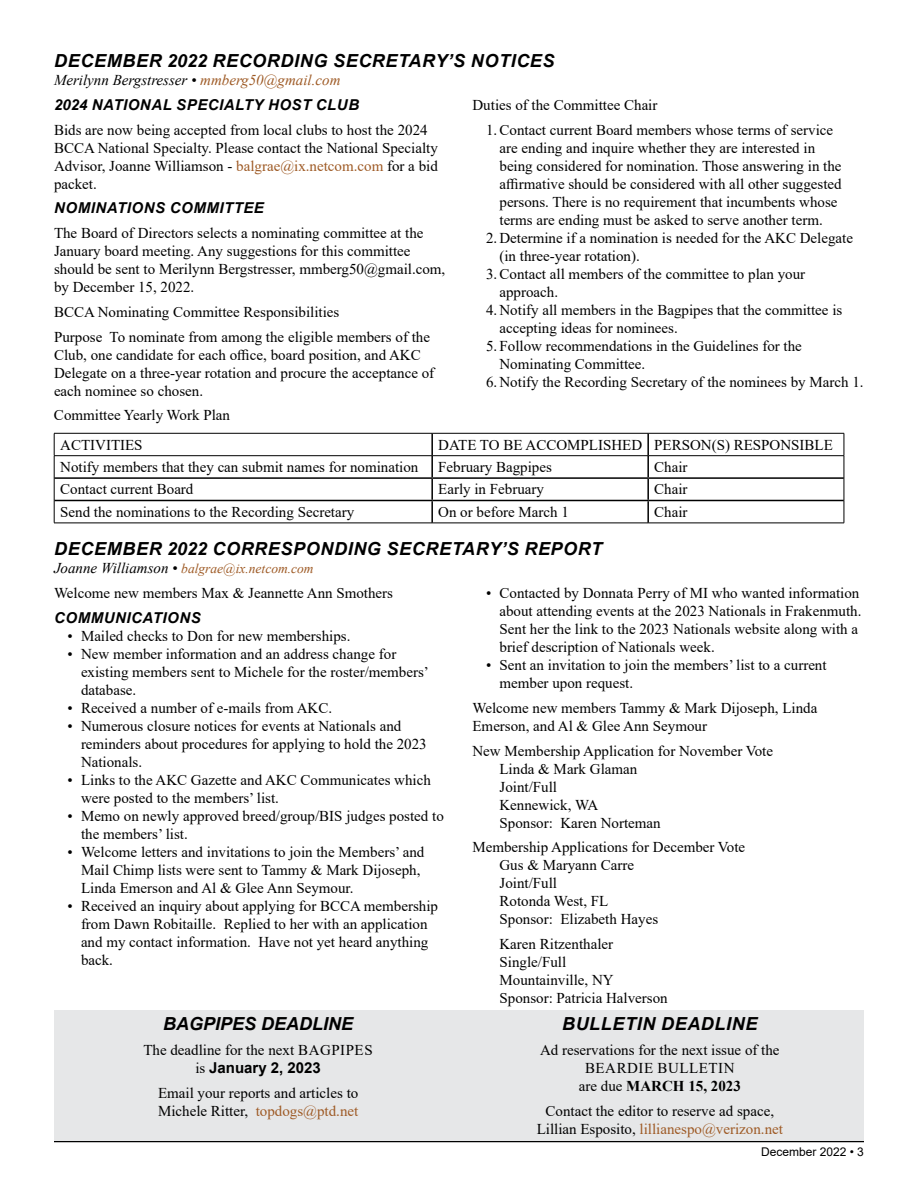
<style>
.page{position:relative;width:918px;height:1188px;background:#fff}
.page>*{position:absolute;margin:0;border:0;box-sizing:border-box;transform-origin:0 0}
.t1{font:italic 700 18px "Arial";letter-spacing:.035em;color:#000}
.t2{font:italic 700 18px "Arial";color:#000}
.t3{font:15px/18px "Times New Roman";color:#000}
.t4{font:italic 700 15px "Arial";letter-spacing:.035em;color:#000}
.t5{font:italic 15px "Times New Roman";color:#000}
.t6{font:700 15px "Arial";color:#000}
.t7{font:italic 13.5px "Times New Roman";color:#9e5a25}
.t8{font:12px "Arial";color:#000}
.s1{color:#9e5a25}
.s2{font-size:15px;color:#000}
.s3{font-family:"Times New Roman";font-weight:400}
.s4{font-weight:700}
</style>
<div class="page">
<hr style="left:54px;top:1141px;width:810px;height:1px;background:#000">
<hr style="left:54px;top:523px;width:378px;height:1px;background:#000">
<hr style="left:432px;top:523px;width:216px;height:1px;background:#000">
<hr style="left:648px;top:523px;width:196px;height:1px;background:#000">
<svg style="left:54px;top:433px;width:791px;height:90px"></svg>
<hr style="left:54px;top:455px;width:378px;height:1px;background:#000">
<hr style="left:432px;top:455px;width:216px;height:1px;background:#000">
<hr style="left:648px;top:455px;width:196px;height:1px;background:#000">
<div style="left:54px;top:1010px;width:810px;height:131px;background:#e6e7e8"></div>
<p class="t1" style="left:54px;top:49px;width:83px">DECEMBER</p>
<p class="t1" style="left:167px;top:49px;width:219px">2022 RECORDING SECRETAR</p>
<p class="t1" style="left:436px;top:49px;width:121px">Y’S NOTICES</p>
<p class="t5" style="left:54px;top:70px;width:288px">Merilynn Bergstresser • <span class="s1">mmberg50@gmail.com</span></p>
<p class="t4" style="left:54px;top:95px;width:60px">2024 NATIONA</p>
<p class="t4" style="left:163px;top:95px;width:129px">L SPECIA LTY HOST</p>
<p class="t4" style="left:316px;top:95px;width:44px">CLUB</p>
<p class="t3" style="left:54px;top:120px;width:385px">Bids are now being accepted from local clubs to host the 2024<br>BCCA National Specialty. Please contact the National Specialty Advisor, Joanne Williamson - <span class="s1">balgrae@ix.netcom.com</span> for a bid packet.</p>
<p class="t4" style="left:54px;top:198px;width:23px">NOMINATIONS</p>
<p class="t4" style="left:170px;top:198px;width:12px">COMMITTEE</p>
<p class="t3" style="left:54px;top:224px;width:393px">The Board of Directors selects a nominating committee at the January board meeting. Any suggestions for this committee should be sent to Merilynn Bergstresser, mmberg50@gmail.com, by December 15, 2022.</p>
<p class="t3" style="left:54px;top:299px;width:378px;line-height:24.8px">BCCA Nominating Committee Responsibilities<br>Purpose To nominate from among the eligible members of the</p>
<p class="t3" style="left:54px;top:345px;width:382px">Club, one candidate for each office, board position, and AKC<br>Delegate on a three-year rotation and procure the acceptance of each nominee so chosen.</p>
<p class="t3" style="left:486px;top:92px;width:349px;line-height:24.8px;text-indent:-14px">Duties of the Committee Chair<br>1.Contact current Board members whose terms of service</p>
<p class="t3" style="left:500px;top:138px;width:344px">are ending and inquire whether they are interested in being considered for nomination. Those answering in the affirmative should be considered with all other suggested persons. There is no requirement that incumbents whose terms are ending must be asked to serve another term.</p>
<p class="t3" style="left:486px;top:228px;width:369px">2. Determine if a nomination is needed for the AKC Delegate</p>
<p class="t3" style="left:500px;top:246px;width:142px">(in three-year rotation).</p>
<p class="t3" style="left:486px;top:264px;width:321px">3.Contact all members of the committee to plan your</p>
<p class="t3" style="left:500px;top:282px;width:60px">approach.</p>
<p class="t3" style="left:500px;top:300px;width:344px;text-indent:-14px">4. Notify all members in the Bagpipes that the committee is accepting ideas for nominees.</p>
<p class="t3" style="left:500px;top:336px;width:304px;text-indent:-14px">5. Follow recommendations in the Guidelines for the<br>Nominating Committee.</p>
<p class="t3" style="left:486px;top:372px;width:379px">6. Notify the Recording Secretary of the nominees by March 1.</p>
<p class="t3" style="left:60px;top:400px;width:171px;line-height:29.4px;text-indent:-6px">Committee Yearly Work Plan<br>ACTIVITIES</p>
<p class="t3" style="left:438px;top:435px;width:396px">DATE TO BE ACCOMPLISHED PERSON(S) RESPONSIBLE</p>
<p class="t3" style="left:60px;top:458px;width:360px">Notify members that they can submit names for nomination</p>
<p class="t3" style="left:438px;top:458px;width:115px">February Bagpipes</p>
<p class="t3" style="left:654px;top:458px;width:35px">Chair</p>
<p class="t3" style="left:60px;top:480px;width:135px">Contact current Board</p>
<p class="t3" style="left:438px;top:480px;width:107px">Early in February</p>
<p class="t3" style="left:654px;top:480px;width:35px">Chair</p>
<p class="t3" style="left:60px;top:502px;width:296px">Send the nominations to the Recording Secretary</p>
<p class="t3" style="left:438px;top:502px;width:132px">On or before March 1</p>
<p class="t3" style="left:654px;top:502px;width:35px">Chair</p>
<p class="t1" style="left:54px;top:537px;width:55px">DECEMBER</p>
<p class="t1" style="left:167px;top:537px;width:437px">2022 CORRESPONDING SECRETARY’S REPORT</p>
<p class="t7" style="left:54px;top:560px;width:261px"><span class="s2">Joanne Williamson •</span> balgrae@ix.netcom.com</p>
<p class="t3" style="left:54px;top:584px;width:341px">Welcome new members Max &amp; Jeannette Ann Smothers</p>
<p class="t4" style="left:54px;top:608px;width:14px">COMM</p>
<p class="t4" style="left:104px;top:608px;width:50px">UNI CATIONS</p>
<p class="t3" style="left:68px;top:626px;width:285px">• Mailed checks to Don for new memberships.</p>
<p class="t3" style="left:81px;top:644px;width:349px;text-indent:-14px">• New member information and an address change for existing members sent to Michele for the roster/members’ database.</p>
<p class="t3" style="left:68px;top:698px;width:266px">• Received a number of e-mails from AKC.</p>
<p class="t3" style="left:81px;top:716px;width:347px;text-indent:-14px">• Numerous closure notices for events at Nationals and reminders about procedures for applying to hold the 2023<br>Nationals.</p>
<p class="t3" style="left:81px;top:770px;width:351px;text-indent:-14px">• Links to the AKC Gazette and AKC Communicates which were posted to the members’ list.</p>
<p class="t3" style="left:81px;top:806px;width:364px;text-indent:-14px">• Memo on newly approved breed/group/BIS judges posted to the members’ list.</p>
<p class="t3" style="left:81px;top:842px;width:345px;text-indent:-14px">• Welcome letters and invitations to join the Members’ and<br>Mail Chimp lists were sent to Tammy &amp; Mark Dijoseph,<br>Linda Emerson and Al &amp; Glee Ann Seymour.</p>
<p class="t3" style="left:81px;top:896px;width:359px;text-indent:-14px">• Received an inquiry about applying for BCCA membership from Dawn Robitaille. Replied to her with an application and my contact information. Have not yet heard anything back.</p>
<p class="t3" style="left:500px;top:584px;width:364px;text-indent:-14px">• Contacted by Donnata Perry of MI who wanted information about attending events at the 2023 Nationals in Frakenmuth.<br>Sent her the link to the 2023 Nationals website along with a brief description of Nationals week.</p>
<p class="t3" style="left:500px;top:656px;width:329px;text-indent:-14px">• Sent an invitation to join the members’ list to a current member upon request.</p>
<p class="t3" style="left:472px;top:698px;width:346px">Welcome new members Tammy &amp; Mark Dijoseph, Linda<br>Emerson, and Al &amp; Glee Ann Seymour</p>
<p class="t3" style="left:499px;top:741px;width:275px;text-indent:-27px">New Membership Application for November Vote<br>Linda &amp; Mark Glaman<br>Joint/Full<br>Kennewick, WA<br>Sponsor: Karen Norteman</p>
<p class="t3" style="left:499px;top:838px;width:247px;text-indent:-27px">Membership Applications for December Vote<br>Gus &amp; Maryann Carre<br>Joint/Full<br>Rotonda West, FL<br>Sponsor: Elizabeth Hayes</p>
<p class="t3" style="left:499px;top:935px;width:170px">Karen Ritzenthaler<br>Single/Full<br>Mountainville, NY<br>Sponsor: Patricia Halverson</p>
<p class="t2" style="left:163px;top:1012px;width:192px">BAGPIPES DEADLINE</p>
<p class="t3" style="left:143px;top:1040px;width:176px">The deadline for the next Bagpipes</p>
<p class="t6" style="left:195px;top:1057px;width:127px"><span class="s3">is</span> January 2, 2023</p>
<p class="t3" style="left:158px;top:1083px;width:202px">Email your reports and articles to<br>Michele Ritter, <span class="s1">topdogs@ptd.net</span></p>
<p class="t1" style="left:562px;top:1012px;width:26px">BULL</p>
<p class="t1" style="left:613px;top:1012px;width:146px">ETIN DEADLINE</p>
<p class="t3" style="left:585px;top:1040px;width:196px;text-indent:-45px">Ad reservations for the next issue of the<br>Beardie</p>
<p class="t3" style="left:579px;top:1058px;width:164px;text-indent:79px">Bulletin<br>are due <span class="s4">MARCH 15, 2023</span></p>
<p class="t3" style="left:537px;top:1101px;width:248px;text-align:center">Contact the editor to reserve ad space,<br>Lillian Esposito, <span class="s1">lillianespo@verizon.net</span></p>
<p class="t8" style="left:761px;top:1144px;width:104px">December 2022 • 3</p>
</div>
